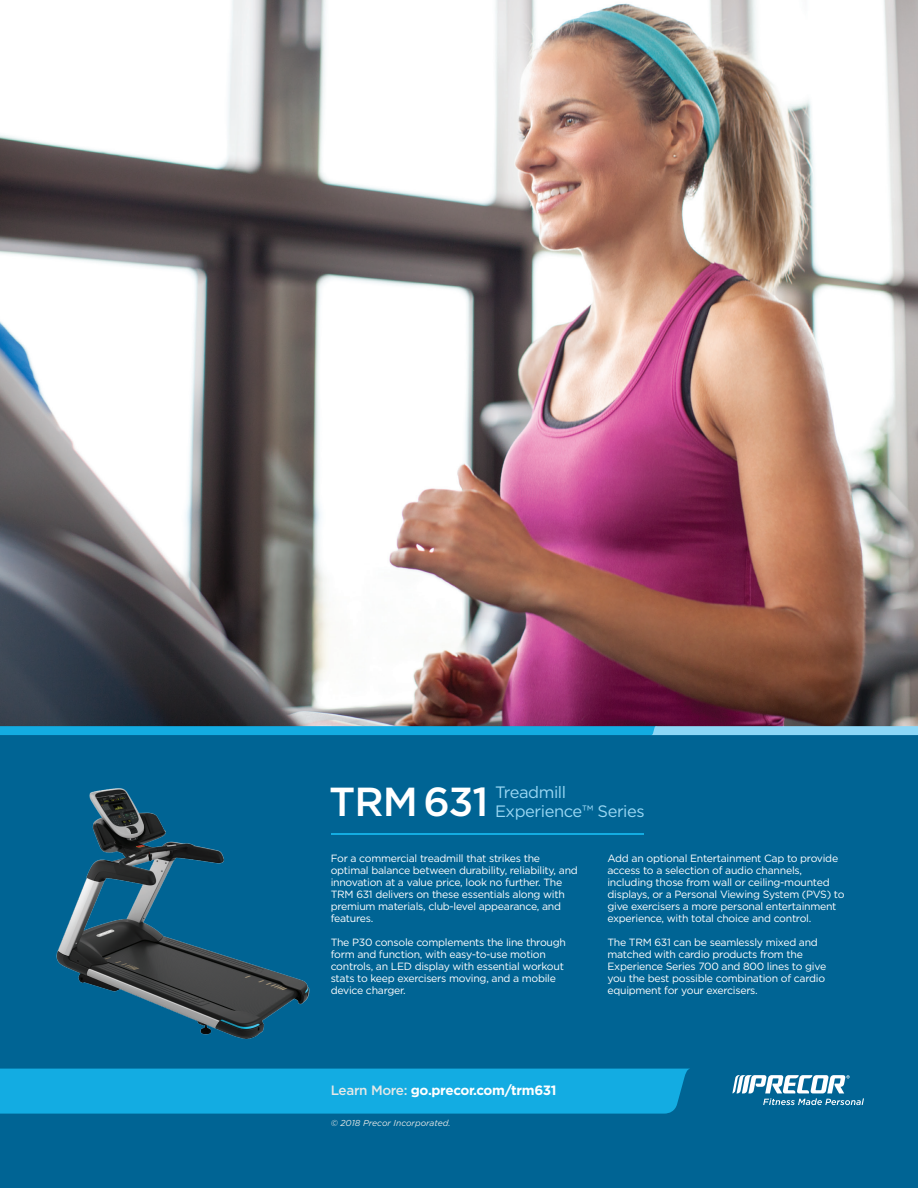
<style>
.page{position:relative;width:918px;height:1188px;background:#006494}
.page>*{position:absolute;margin:0;border:0;box-sizing:border-box;transform-origin:0 0}
.t1{font:500 40.5px "Gotham";letter-spacing:-.025em;color:#fff}
.t2{font:16.5px "Gotham";letter-spacing:-.025em;color:#9ad7f3}
.t3{font:700 13.5px "Gotham";letter-spacing:-.025em;color:#fff}
.t4{font:10.5px/12px "Gotham";letter-spacing:-.025em;color:#fff}
.t5{font:italic 8.7px "Gotham";color:#e5e8e7}
.s1{font-weight:500;color:#e5e8e7}
</style>
<div class="page">
<div style="left:0;top:1069px;width:689px;height:45px;background:#13ace2"></div>
<svg style="left:732px;top:1075px;width:132px;height:30px"></svg>
<img style="left:0;top:0;width:918px;height:726px">
<svg style="left:0;top:726px;width:918px;height:9px;background:#36b6e5"></svg>
<img style="left:56px;top:788px;width:283px;height:251px">
<hr style="left:331px;top:834px;width:313px;height:1px;background:#13ace2">
<p class="t1" style="left:329px;top:775px;width:161px">TRM 631</p>
<p class="t2" style="left:495px;top:782px;width:73px">Treadmill</p>
<p class="t2" style="left:495px;top:801px;width:151px">Experience™ Series</p>
<p class="t4" style="left:331px;top:852px;width:249px">For a commercial treadmill that strikes the optimal balance between durability, reliability, and innovation at a value price, look no further. The TRM 631 delivers on these essentials along with premium materials, club-level appearance, and features.</p>
<p class="t4" style="left:331px;top:936px;width:237px">The P30 console complements the line through form and function, with easy-to-use motion controls, an LED display with essential workout stats to keep exercisers moving, and a mobile device charger.</p>
<p class="t4" style="left:608px;top:852px;width:239px">Add an optional Entertainment Cap to provide access to a selection of audio channels, including those from wall or ceiling-mounted displays, or a Personal Viewing System (PVS) to give exercisers a more personal entertainment experience, with total choice and control.</p>
<p class="t4" style="left:608px;top:936px;width:220px">The TRM 631 can be seamlessly mixed and matched with cardio products from the Experience Series 700 and 800 lines to give you the best possible combination of cardio equipment for your exercisers.</p>
<p class="t3" style="left:331px;top:1081px;width:227px"><span class="s1">Learn More:</span> go.precor.com/trm631</p>
<p class="t5" style="left:331px;top:1117px;width:122px">© 2018 Precor Incorporated.</p>
</div>
